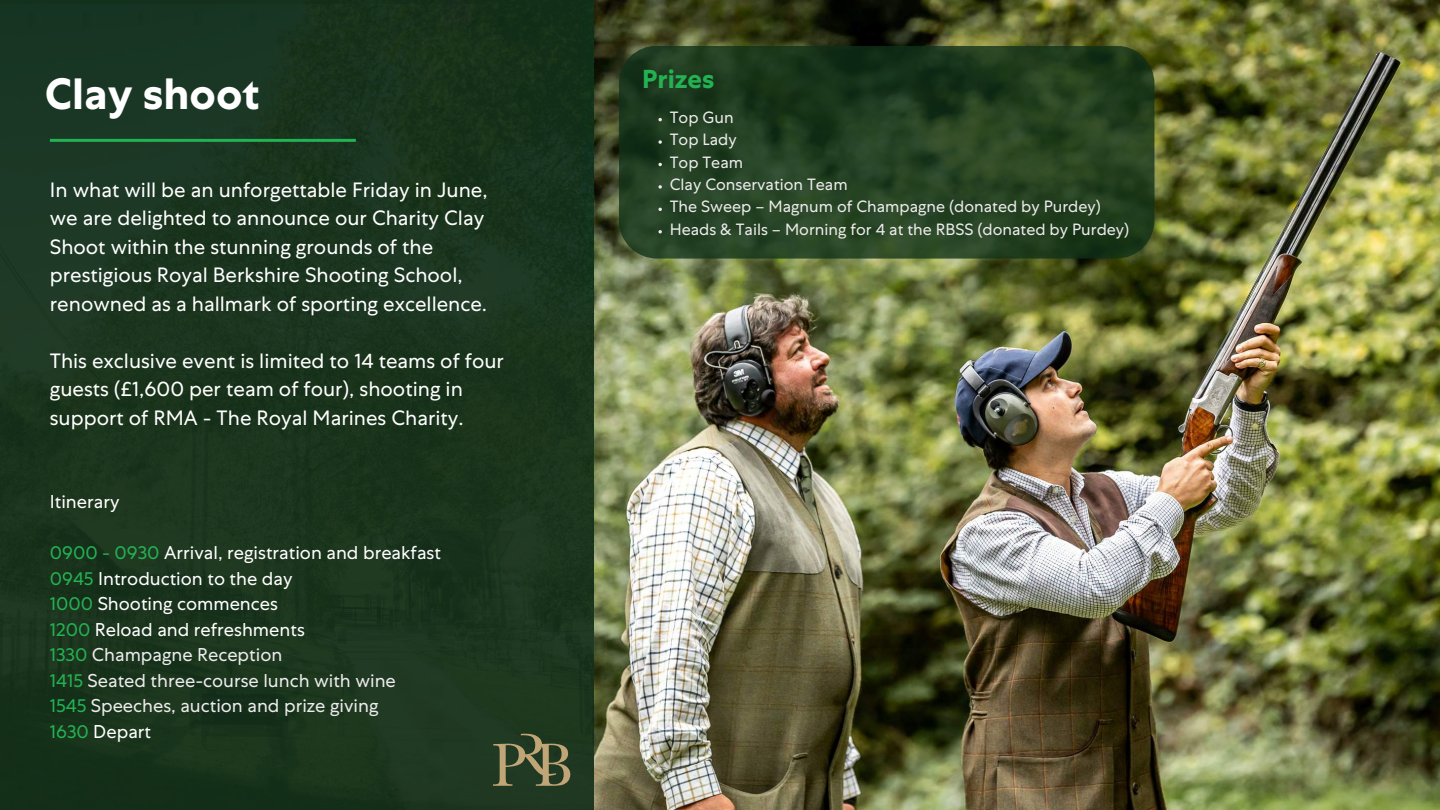
<style>
.page{position:relative;width:1440px;height:810px;background:#fff}
.page>*{position:absolute;margin:0;border:0;box-sizing:border-box;transform-origin:0 0}
.t1{font:700 43.7px "Centra No 1";color:#fff}
.t2{font:700 26px "Centra No 1";color:#24b153}
.t3{font:20.7px/28.5px "Centra No 1";color:#fff}
.t4{font:18.5px/25.5px "Centra No 1";color:#fff}
.t5{font:16.3px/22.4px "Centra No 1";color:#edebec}
.s1{color:#24b153}
.s2{color:#edebec}
</style>
<div class="page">
<img style="left:0;top:0;width:1440px;height:810px">
<div style="left:0;top:4px;width:606px;height:806px;background:#1a351e"></div>
<hr style="left:50px;top:139px;width:306px;height:3px;background:#24b153">
<svg style="left:493px;top:734px;width:77px;height:52px;background:#525b3c"></svg>
<svg style="left:619px;top:46px;width:535px;height:212px;background:#233f20"></svg>
<svg style="left:658px;top:118px;width:4px;height:3px"></svg>
<svg style="left:658px;top:140px;width:4px;height:4px"></svg>
<svg style="left:658px;top:163px;width:4px;height:3px"></svg>
<svg style="left:658px;top:185px;width:4px;height:4px"></svg>
<svg style="left:658px;top:208px;width:4px;height:3px"></svg>
<svg style="left:658px;top:230px;width:4px;height:3px"></svg>
<h1 class="t1" style="left:45px;top:66px;width:216px">Clay shoot</h1>
<p class="t3" style="left:50px;top:178px;width:439px">In what will be an unforgettable Friday in June, we are delighted to announce our Charity Clay Shoot within the stunning grounds of the prestigious Royal Berkshire Shooting School, renowned as a hallmark of sporting excellence.</p>
<p class="t3" style="left:50px;top:349px;width:456px">This exclusive event is limited to 14 teams of four guests (£1,600 per team of four), shooting in support of RMA - The Royal Marines Charity.</p>
<p class="t4" style="left:50px;top:492px;width:71px">Itinerary</p>
<p class="t4" style="left:50px;top:543px;width:393px"><span class="s1">0900 - 0930</span> Arrival, registration and breakfast<br><span class="s1">0945</span> Introduction to the day<br><span class="s1">1000</span> Shooting commences<br><span class="s1">1200</span> Reload and refreshments<br><span class="s1">1330</span> <span class="s2">Champagne Reception<br></span><span class="s1">1415</span> <span class="s2">Seated three-course lunch with wine<br></span><span class="s1">1545</span> <span class="s2">Speeches, auction and prize giving<br></span><span class="s1">1630</span> Depart</p>
<p class="t2" style="left:642px;top:62px;width:74px">Prizes</p>
<p class="t5" style="left:670px;top:108px;width:461px">Top Gun<br>Top Lady<br>Top Team<br>Clay Conservation Team<br>The Sweep – Magnum of Champagne (donated by Purdey)<br>Heads &amp; Tails – Morning for 4 at the RBSS (donated by Purdey)</p>
</div>
